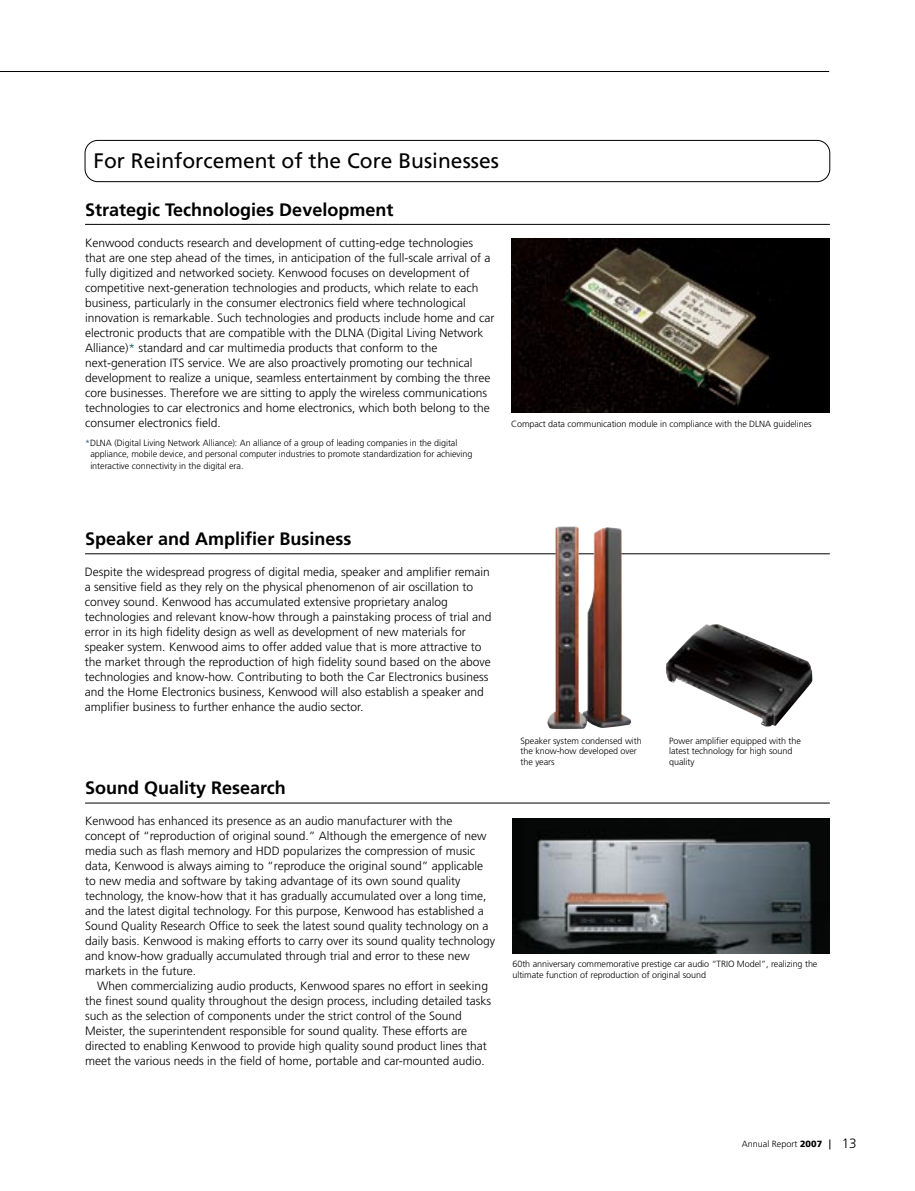
<style>
.page{position:relative;width:915px;height:1191px;background:#fff}
.page>*{position:absolute;margin:0;border:0;box-sizing:border-box;transform-origin:0 0}
.t1{font:21px "Frutiger";color:#000}
.t2{font:700 18px "Frutiger";color:#000}
.t3{font:300 13.5px "Frutiger";color:#000}
.t4{font:300 12px/15px "Frutiger";color:#000}
.t5{font:300 9px/10.5px "Frutiger";letter-spacing:-.005em;color:#000}
.s1{color:#025269}
.s2{font-weight:900}
</style>
<div class="page">
<img style="left:666px;top:624px;width:146px;height:102px">
<img style="left:512px;top:818px;width:317px;height:135px">
<hr style="left:85px;top:553px;width:744px;height:1px;background:#000">
<hr style="left:85px;top:224px;width:744px;height:1px;background:#000">
<img style="left:547px;top:526px;width:84px;height:203px">
<img style="left:511px;top:238px;width:318px;height:175px">
<hr style="left:85px;top:803px;width:744px;height:1px;background:#000">
<div style="left:85px;top:140px;width:744px;height:42px;border:1px solid #000;border-radius:13px"></div>
<hr style="left:0;top:71px;width:828px;height:1px;background:#000">
<h1 class="t1" style="left:94px;top:148px;width:406px">For Reinforcement of the Core Businesses</h1>
<h2 class="t2" style="left:85px;top:199px;width:310px">Strategic Technologies Development</h2>
<p class="t4" style="left:85px;top:235px;width:410px">Kenwood conducts research and development of cutting-edge technologies that are one step ahead of the times, in anticipation of the full-scale arrival of a fully digitized and networked society. Kenwood focuses on development of competitive next-generation technologies and products, which relate to each business, particularly in the consumer electronics field where technological innovation is remarkable. Such technologies and products include home and car electronic products that are compatible with the DLNA (Digital Living Network Alliance)<span class="s1">*</span> standard and car multimedia products that conform to the next-generation ITS service. We are also proactively promoting our technical development to realize a unique, seamless entertainment by combing the three core businesses. Therefore we are sitting to apply the wireless communications technologies to car electronics and home electronics, which both belong to the consumer electronics field.</p>
<p class="t5" style="left:90px;top:437px;width:383px;line-height:11.2px;text-indent:-5px"><span class="s1">*</span>DLNA (Digital Living Network Alliance): An alliance of a group of leading companies in the digital appliance, mobile device, and personal computer industries to promote standardization for achieving interactive connectivity in the digital era.</p>
<p class="t5" style="left:511px;top:419px;width:302px">Compact data communication module in compliance with the DLNA guidelines</p>
<h2 class="t2" style="left:85px;top:528px;width:268px">Speaker and Amplifier Business</h2>
<p class="t4" style="left:85px;top:564px;width:408px">Despite the widespread progress of digital media, speaker and amplifier remain a sensitive field as they rely on the physical phenomenon of air oscillation to convey sound. Kenwood has accumulated extensive proprietary analog technologies and relevant know-how through a painstaking process of trial and error in its high fidelity design as well as development of new materials for speaker system. Kenwood aims to offer added value that is more attractive to the market through the reproduction of high fidelity sound based on the above technologies and know-how. Contributing to both the Car Electronics business and the Home Electronics business, Kenwood will also establish a speaker and amplifier business to further enhance the audio sector.</p>
<h2 class="t2" style="left:85px;top:777px;width:202px">Sound Quality Research</h2>
<p class="t4" style="left:85px;top:813px;width:411px">Kenwood has enhanced its presence as an audio manufacturer with the concept of “reproduction of original sound.” Although the emergence of new media such as flash memory and HDD popularizes the compression of music data, Kenwood is always aiming to “reproduce the original sound” applicable to new media and software by taking advantage of its own sound quality technology, the know-how that it has gradually accumulated over a long time, and the latest digital technology. For this purpose, Kenwood has established a Sound Quality Research Office to seek the latest sound quality technology on a daily basis. Kenwood is making efforts to carry over its sound quality technology and know-how gradually accumulated through trial and error to these new markets in the future.</p>
<p class="t4" style="left:85px;top:978px;width:407px;text-indent:12px">When commercializing audio products, Kenwood spares no effort in seeking the finest sound quality throughout the design process, including detailed tasks such as the selection of components under the strict control of the Sound Meister, the superintendent responsible for sound quality. These efforts are directed to enabling Kenwood to provide high quality sound product lines that meet the various needs in the field of home, portable and car-mounted audio.</p>
<p class="t5" style="left:520px;top:735px;width:123px">Speaker system condensed with the know-how developed over the years</p>
<p class="t5" style="left:669px;top:735px;width:133px">Power amplifier equipped with the latest technology for high sound quality</p>
<p class="t5" style="left:512px;top:958px;width:306px">60th anniversary commemorative prestige car audio “TRIO Model”, realizing the ultimate function of reproduction of original sound</p>
<p class="t5" style="left:741px;top:1138px;width:82px">Annual Report <span class="s2">2007</span></p>
<p class="t3" style="left:841px;top:1136px;width:17px">13</p>
</div>
